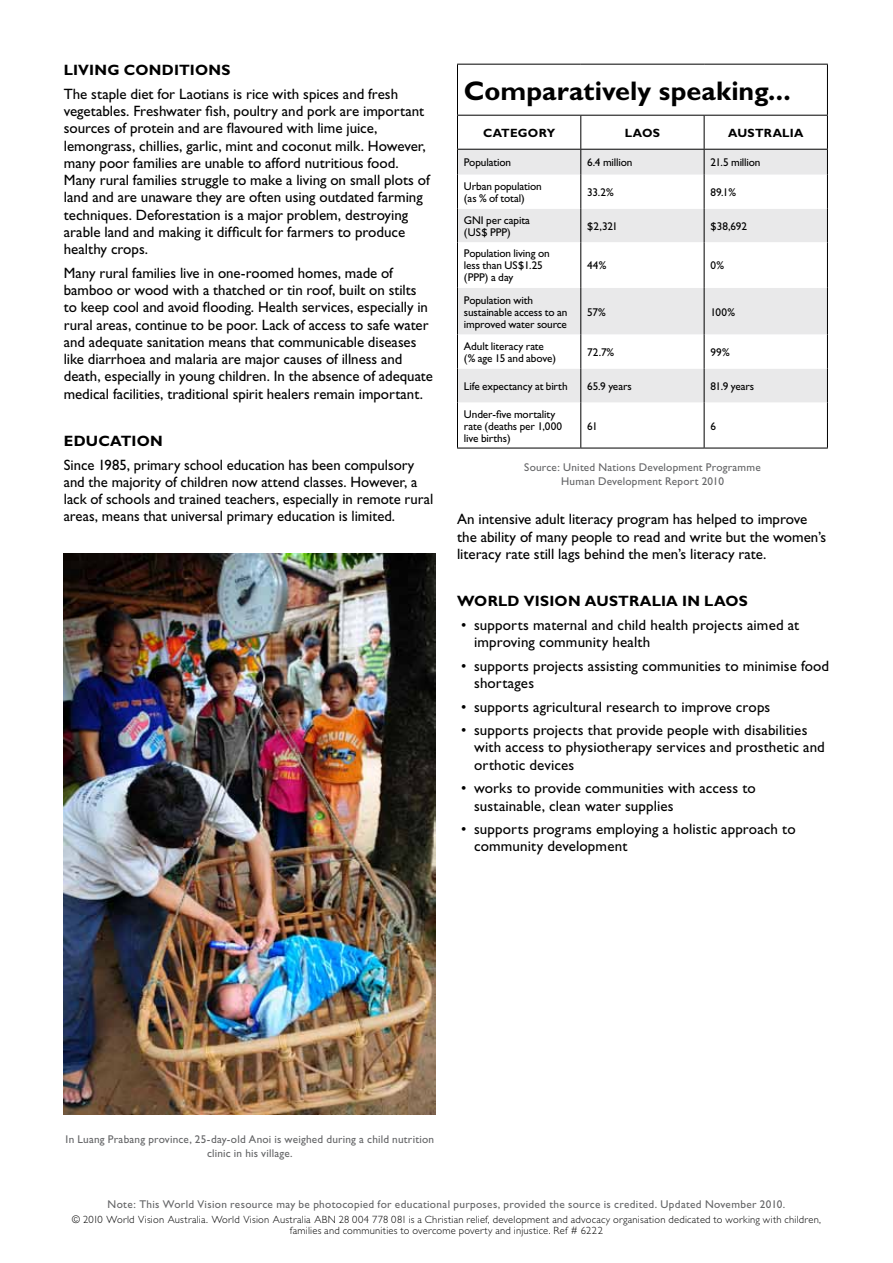
<style>
.page{position:relative;width:893px;height:1263px;background:#fff}
.page>*{position:absolute;margin:0;border:0;box-sizing:border-box;transform-origin:0 0}
.t1{font:700 27px "Gill Sans";color:#000}
.t2{font:15px/17.2px "Gill Sans";color:#000}
.t3{font:700 15px "Gill Sans";letter-spacing:.015em;color:#000}
.t4{font:700 12px "Gill Sans";letter-spacing:.02em;color:#000}
.t5{font:11.25px/12px "Gill Sans";letter-spacing:-.01em;color:#000}
.t6{font:11.25px/13.5px "Gill Sans";letter-spacing:.02em;color:#646567;text-align:center}
.t7{font:300 10.5px/11.6px "Gill Sans";letter-spacing:.025em;color:#000;text-align:center}
</style>
<div class="page">
<div style="left:458px;top:150px;width:369px;height:25px;background:#e9e9ea"></div>
<svg style="left:458px;top:175px;width:369px;height:273px"></svg>
<hr style="left:457px;top:64px;width:124px;height:1px;background:#000">
<hr style="left:457px;top:65px;width:1px;height:50px;background:#000">
<hr style="left:581px;top:64px;width:123px;height:1px;background:#000">
<hr style="left:704px;top:64px;width:124px;height:1px;background:#000">
<hr style="left:827px;top:65px;width:1px;height:50px;background:#000">
<hr style="left:457px;top:115px;width:124px;height:1px;background:#000">
<hr style="left:457px;top:116px;width:1px;height:33px;background:#000">
<hr style="left:581px;top:115px;width:123px;height:1px;background:#000">
<hr style="left:580px;top:116px;width:1px;height:33px;background:#000">
<hr style="left:704px;top:115px;width:124px;height:1px;background:#000">
<hr style="left:704px;top:116px;width:1px;height:33px;background:#000">
<hr style="left:827px;top:116px;width:1px;height:33px;background:#000">
<hr style="left:457px;top:149px;width:124px;height:1px;background:#000">
<svg style="left:457px;top:150px;width:1px;height:25px"></svg>
<hr style="left:581px;top:149px;width:123px;height:1px;background:#000">
<svg style="left:580px;top:150px;width:1px;height:25px"></svg>
<hr style="left:704px;top:149px;width:124px;height:1px;background:#000">
<svg style="left:704px;top:150px;width:1px;height:25px"></svg>
<svg style="left:827px;top:150px;width:1px;height:25px"></svg>
<hr style="left:457px;top:175px;width:1px;height:34px;background:#000">
<hr style="left:580px;top:175px;width:1px;height:34px;background:#000">
<hr style="left:704px;top:175px;width:1px;height:34px;background:#000">
<hr style="left:827px;top:175px;width:1px;height:34px;background:#000">
<hr style="left:457px;top:209px;width:1px;height:33px;background:#000">
<hr style="left:580px;top:209px;width:1px;height:33px;background:#000">
<hr style="left:704px;top:209px;width:1px;height:33px;background:#000">
<hr style="left:827px;top:209px;width:1px;height:33px;background:#000">
<hr style="left:457px;top:242px;width:1px;height:46px;background:#000">
<hr style="left:580px;top:242px;width:1px;height:46px;background:#000">
<hr style="left:704px;top:242px;width:1px;height:46px;background:#000">
<hr style="left:827px;top:242px;width:1px;height:46px;background:#000">
<hr style="left:457px;top:288px;width:1px;height:47px;background:#000">
<hr style="left:580px;top:288px;width:1px;height:47px;background:#000">
<hr style="left:704px;top:288px;width:1px;height:47px;background:#000">
<hr style="left:827px;top:288px;width:1px;height:47px;background:#000">
<hr style="left:457px;top:335px;width:1px;height:34px;background:#000">
<hr style="left:580px;top:335px;width:1px;height:34px;background:#000">
<hr style="left:704px;top:335px;width:1px;height:34px;background:#000">
<hr style="left:827px;top:335px;width:1px;height:34px;background:#000">
<hr style="left:457px;top:369px;width:1px;height:34px;background:#000">
<hr style="left:580px;top:369px;width:1px;height:34px;background:#000">
<hr style="left:704px;top:369px;width:1px;height:34px;background:#000">
<hr style="left:827px;top:369px;width:1px;height:34px;background:#000">
<hr style="left:457px;top:403px;width:1px;height:45px;background:#000">
<hr style="left:580px;top:403px;width:1px;height:45px;background:#000">
<hr style="left:704px;top:403px;width:1px;height:45px;background:#000">
<hr style="left:827px;top:403px;width:1px;height:45px;background:#000">
<hr style="left:457px;top:448px;width:124px;height:1px;background:#000">
<hr style="left:581px;top:448px;width:123px;height:1px;background:#000">
<hr style="left:704px;top:448px;width:124px;height:1px;background:#000">
<img style="left:64px;top:554px;width:372px;height:560px">
<p class="t3" style="left:64px;top:61px;width:168px">LIVING CONDITIONS</p>
<p class="t2" style="left:64px;top:85px;width:368px">The staple diet for Laotians is rice with spices and fresh vegetables. Freshwater fish, poultry and pork are important sources of protein and are flavoured with lime juice, lemongrass, chillies, garlic, mint and coconut milk. However, many poor families are unable to afford nutritious food.<br>Many rural families struggle to make a living on small plots of land and are unaware they are often using outdated farming techniques. Deforestation is a major problem, destroying arable land and making it difficult for farmers to produce healthy crops.</p>
<p class="t2" style="left:64px;top:264px;width:371px">Many rural families live in one-roomed homes, made of bamboo or wood with a thatched or tin roof, built on stilts to keep cool and avoid flooding. Health services, especially in rural areas, continue to be poor. Lack of access to safe water and adequate sanitation means that communicable diseases like diarrhoea and malaria are major causes of illness and death, especially in young children. In the absence of adequate medical facilities, traditional spirit healers remain important.</p>
<p class="t3" style="left:64px;top:432px;width:101px">EDUCATION</p>
<p class="t2" style="left:64px;top:456px;width:371px">Since 1985, primary school education has been compulsory and the majority of children now attend classes. However, a lack of schools and trained teachers, especially in remote rural areas, means that universal primary education is limited.</p>
<h1 class="t1" style="left:464px;top:75px;width:328px">Comparatively speaking...</h1>
<p class="t4" style="left:483px;top:126px;width:74px">CATEGORY</p>
<p class="t4" style="left:625px;top:126px;width:10px">laos</p>
<p class="t4" style="left:728px;top:126px;width:77px">AUSTRALIA</p>
<p class="t5" style="left:464px;top:156px;width:49px">Population</p>
<p class="t5" style="left:587px;top:156px;width:47px">6.4 million</p>
<p class="t5" style="left:710px;top:156px;width:52px">21.5 million</p>
<p class="t5" style="left:464px;top:180px;width:79px">Urban population (as % of total)</p>
<p class="t5" style="left:587px;top:186px;width:28px">33.2%</p>
<p class="t5" style="left:710px;top:186px;width:27px">89.1%</p>
<p class="t5" style="left:464px;top:214px;width:68px">GNI per capita (US$ PPP)</p>
<p class="t5" style="left:587px;top:220px;width:32px">$2,321</p>
<p class="t5" style="left:710px;top:220px;width:38px">$38,692</p>
<p class="t5" style="left:464px;top:248px;width:87px">Population living on less than US$1.25 (PPP) a day</p>
<p class="t5" style="left:587px;top:260px;width:21px">44%</p>
<p class="t5" style="left:710px;top:260px;width:15px">0%</p>
<p class="t5" style="left:464px;top:294px;width:105px">Population with sustainable access to an improved water source</p>
<p class="t5" style="left:587px;top:306px;width:20px">57%</p>
<p class="t5" style="left:711px;top:306px;width:26px">100%</p>
<p class="t5" style="left:464px;top:340px;width:94px">Adult literacy rate (% age 15 and above)</p>
<p class="t5" style="left:587px;top:346px;width:29px">72.7%</p>
<p class="t5" style="left:711px;top:346px;width:21px">99%</p>
<p class="t5" style="left:464px;top:380px;width:105px">Life expectancy at birth</p>
<p class="t5" style="left:587px;top:380px;width:46px">65.9 years</p>
<p class="t5" style="left:711px;top:380px;width:45px">81.9 years</p>
<p class="t5" style="left:464px;top:408px;width:100px">Under-five mortality rate (deaths per 1,000 live births)</p>
<p class="t5" style="left:587px;top:420px;width:12px">61</p>
<p class="t5" style="left:711px;top:420px;width:7px">6</p>
<p class="t6" style="left:524px;top:461px;width:238px">Source: United Nations Development Programme<br>Human Development Report 2010</p>
<p class="t2" style="left:457px;top:511px;width:371px">An intensive adult literacy program has helped to improve the ability of many people to read and write but the women’s literacy rate still lags behind the men’s literacy rate.</p>
<p class="t3" style="left:457px;top:592px;width:292px">WORLD VISION AUSTRALIA IN LAOS</p>
<p class="t2" style="left:474px;top:616px;width:327px;text-indent:-13px">• supports maternal and child health projects aimed at improving community health</p>
<p class="t2" style="left:474px;top:657px;width:357px;text-indent:-13px">• supports projects assisting communities to minimise food shortages</p>
<p class="t2" style="left:461px;top:698px;width:311px">• supports agricultural research to improve crops</p>
<p class="t2" style="left:474px;top:721px;width:352px;text-indent:-13px">• supports projects that provide people with disabilities with access to physiotherapy services and prosthetic and orthotic devices</p>
<p class="t2" style="left:474px;top:779px;width:283px;text-indent:-13px">• works to provide communities with access to sustainable, clean water supplies</p>
<p class="t2" style="left:474px;top:820px;width:323px;text-indent:-13px">• supports programs employing a holistic approach to community development</p>
<p class="t6" style="left:66px;top:1132px;width:370px">In Luang Prabang province, 25-day-old Anoi is weighed during a child nutrition clinic in his village.</p>
<p class="t6" style="left:108px;top:1197px;width:679px">Note: This World Vision resource may be photocopied for educational purposes, provided the source is credited. Updated November 2010.</p>
<p class="t7" style="left:72px;top:1213px;width:751px">© 2010 World Vision Australia. World Vision Australia ABN 28 004 778 081 is a Christian relief, development and advocacy organisation dedicated to working with children, families and communities to overcome poverty and injustice. Ref # 6222</p>
</div>
